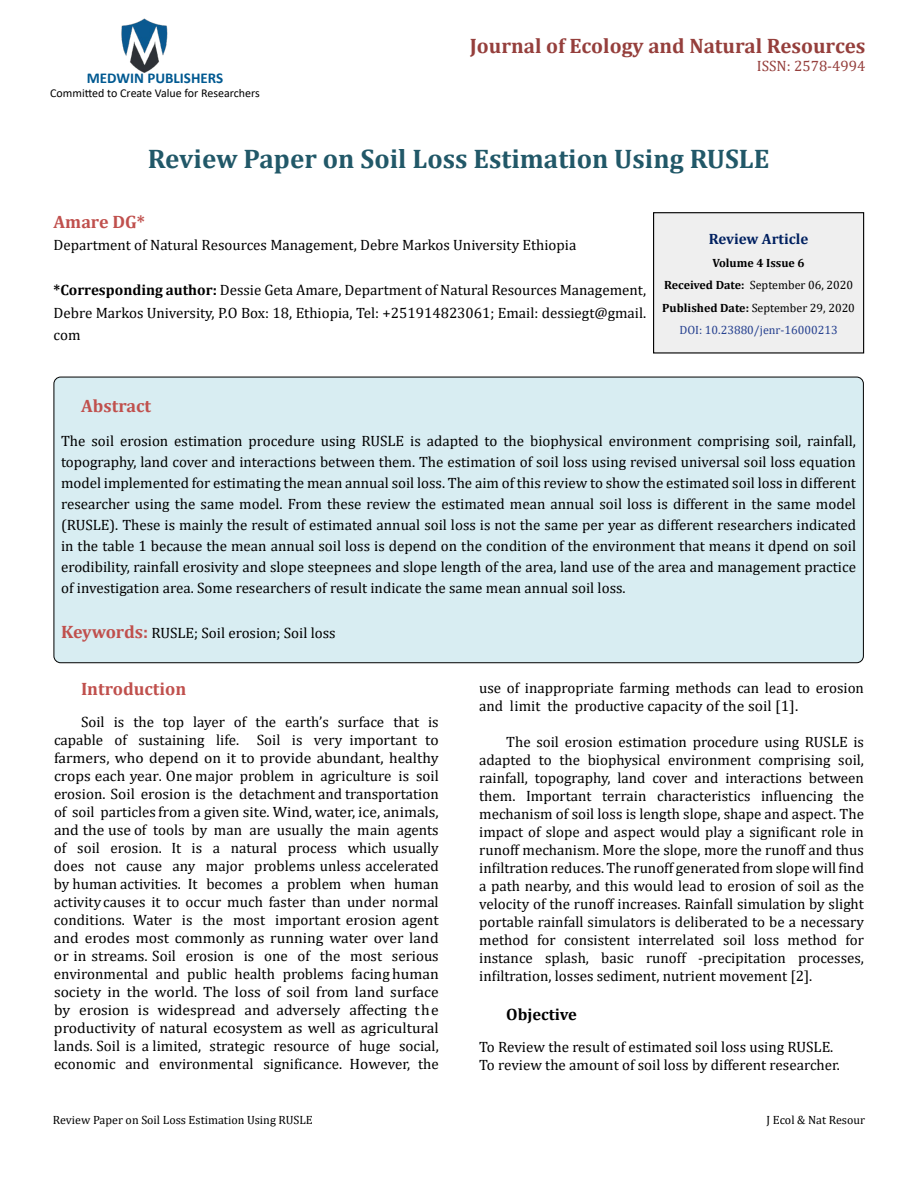
<style>
.page{position:relative;width:918px;height:1188px;background:#fff}
.page>*{position:absolute;margin:0;border:0;box-sizing:border-box;transform-origin:0 0}
.t1{font:700 27px "Cambria";color:#215868}
.t2{font:700 21px "Cambria";color:#953f3c}
.t3{font:700 18px "Cambria";color:#c0504d}
.t4{font:700 16.5px "Cambria";color:#000}
.t5{font:15px/18px "Cambria";color:#000;text-align:justify}
.t6{font:700 15px "Calibri";color:#005991}
.t7{font:15px "Cambria";color:#953f3c}
.t8{font:700 15px "Cambria";color:#002060}
.t9{font:700 12px/22.5px "Cambria";color:#000;text-align:center}
.t10{font:12px "Cambria";color:#000}
.t11{font:12px "Calibri";color:#000}
.s1{font-weight:700}
.s2{font-weight:400}
.s3{font-weight:400;color:#25408f}
.s4{font-weight:700;font-size:18px;color:#c0504d}
</style>
<div class="page">
<img style="left:121px;top:18px;width:47px;height:55px">
<div style="left:654px;top:213px;width:210px;height:140px;background:#efefef"></div>
<div style="left:653px;top:212px;width:211px;height:142px;border:1px solid #000"></div>
<div style="left:54px;top:377px;width:809px;height:286px;background:#d8edf2;border-radius:7px"></div>
<p class="t6" style="left:87px;top:67px;width:138px">MEDWIN PUBLISHERS</p>
<p class="t11" style="left:50px;top:85px;width:211px">Committed to Create Value for Researchers</p>
<h2 class="t2" style="left:470px;top:31px;width:397px">Journal of Ecology and Natural Resources</h2>
<p class="t7" style="left:757px;top:57px;width:110px">ISSN: 2578-4994</p>
<h1 class="t1" style="left:148px;top:140px;width:623px">Review Paper on Soil Loss Estimation Using RUSLE</h1>
<p class="t3" style="left:54px;top:209px;width:93px">Amare DG*</p>
<p class="t5" style="left:54px;top:236px;width:524px">Department of Natural Resources Management, Debre Markos University Ethiopia</p>
<p class="t5" style="left:54px;top:279px;width:594px;line-height:22.5px"><span class="s1">*Corresponding author:</span> Dessie Geta Amare, Department of Natural Resources Management, Debre Markos University, P.O Box: 18, Ethiopia, Tel: +251914823061; Email: dessiegt@gmail. com</p>
<p class="t8" style="left:709px;top:229px;width:101px">Review Article</p>
<p class="t9" style="left:662px;top:251px;width:194px">Volume 4 Issue 6<br>Received Date: <span class="s2">September 06, 2020<br></span>Published Date: <span class="s2">September 29, 2020<br></span><span class="s3">DOI: 10.23880/jenr-16000213</span></p>
<p class="t3" style="left:81px;top:393px;width:71px">Abstract</p>
<p class="t5" style="left:61px;top:430px;width:797px;line-height:21px">The soil erosion estimation procedure using RUSLE is adapted to the biophysical environment comprising soil, rainfall, topography, land cover and interactions between them. The estimation of soil loss using revised universal soil loss equation model implemented for estimating the mean annual soil loss. The aim of this review to show the estimated soil loss in different researcher using the same model. From these review the estimated mean annual soil loss is different in the same model (RUSLE). These is mainly the result of estimated annual soil loss is not the same per year as different researchers indicated in the table 1 because the mean annual soil loss is depend on the condition of the environment that means it dpend on soil erodibility, rainfall erosivity and slope steepnees and slope length of the area, land use of the area and management practice of investigation area. Some researchers of result indicate the same mean annual soil loss.</p>
<p class="t5" style="left:61px;top:624px;width:276px"><span class="s4">Keywords:</span> RUSLE; Soil erosion; Soil loss</p>
<p class="t3" style="left:81px;top:677px;width:107px">Introduction</p>
<p class="t5" style="left:54px;top:713px;width:386px;text-indent:27px">Soil is the top layer of the earth’s surface that is capable of sustaining life. Soil is very important to farmers, who depend on it to provide abundant, healthy crops each year. One major problem in agriculture is soil erosion. Soil erosion is the detachment and transportation of soil particles from a given site. Wind, water, ice, animals, and the use of tools by man are usually the main agents of soil erosion. It is a natural process which usually does not cause any major problems unless accelerated by human activities. It becomes a problem when human activity causes it to occur much faster than under normal conditions. Water is the most important erosion agent and erodes most commonly as running water over land or in streams. Soil erosion is one of the most serious environmental and public health problems facing human society in the world. The loss of soil from land surface by erosion is widespread and adversely affecting the productivity of natural ecosystem as well as agricultural lands. Soil is a limited, strategic resource of huge social, economic and environmental significance. However, the</p>
<p class="t5" style="left:479px;top:679px;width:386px">use of inappropriate farming methods can lead to erosion and limit the productive capacity of the soil [1].</p>
<p class="t5" style="left:479px;top:733px;width:386px;text-indent:27px">The soil erosion estimation procedure using RUSLE is adapted to the biophysical environment comprising soil, rainfall, topography, land cover and interactions between them. Important terrain characteristics influencing the mechanism of soil loss is length slope, shape and aspect. The impact of slope and aspect would play a significant role in runoff mechanism. More the slope, more the runoff and thus infiltration reduces. The runoff generated from slope will find a path nearby, and this would lead to erosion of soil as the velocity of the runoff increases. Rainfall simulation by slight portable rainfall simulators is deliberated to be a necessary method for consistent interrelated soil loss method for instance splash, basic runoff -precipitation processes, infiltration, losses sediment, nutrient movement [2].</p>
<p class="t4" style="left:506px;top:1003px;width:72px">Objective</p>
<p class="t5" style="left:479px;top:1037px;width:362px">To Review the result of estimated soil loss using RUSLE.<br>To review the amount of soil loss by different researcher.</p>
<p class="t10" style="left:53px;top:1113px;width:261px">Review Paper on Soil Loss Estimation Using RUSLE</p>
<p class="t10" style="left:767px;top:1113px;width:100px">J Ecol &amp; Nat Resour</p>
</div>
